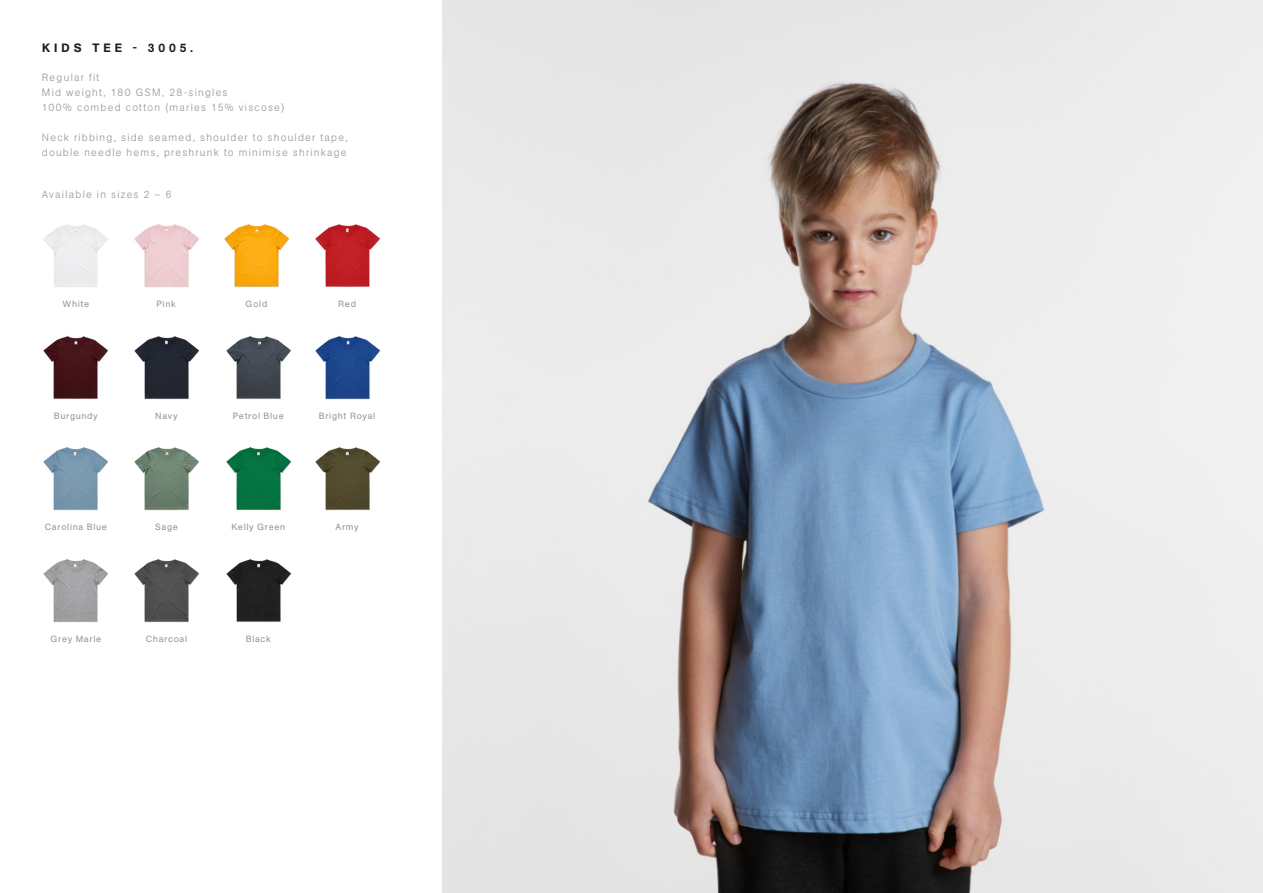
<style>
.page{position:relative;width:1263px;height:893px;background:#fff}
.page>*{position:absolute;margin:0;border:0;box-sizing:border-box;transform-origin:0 0}
.t1{font:500 12px "AG Book Pro";letter-spacing:.33em;color:#231f20}
.t2{font:300 10.5px/15px "AG Book Pro";letter-spacing:.115em;color:#939598}
.t3{font:9px "AG Book Pro";letter-spacing:.075em;color:#939598}
</style>
<div class="page">
<img style="left:442px;top:0;width:821px;height:893px">
<img style="left:134px;top:224px;width:65px;height:63px">
<img style="left:226px;top:336px;width:65px;height:63px">
<img style="left:226px;top:447px;width:66px;height:64px">
<img style="left:226px;top:559px;width:65px;height:63px">
<img style="left:43px;top:224px;width:65px;height:63px">
<img style="left:134px;top:336px;width:65px;height:64px">
<img style="left:134px;top:447px;width:65px;height:64px">
<img style="left:134px;top:559px;width:65px;height:64px">
<img style="left:43px;top:336px;width:65px;height:63px">
<img style="left:43px;top:447px;width:65px;height:64px">
<img style="left:43px;top:559px;width:65px;height:63px">
<img style="left:224px;top:224px;width:66px;height:63px">
<img style="left:315px;top:224px;width:65px;height:63px">
<img style="left:315px;top:336px;width:66px;height:64px">
<img style="left:315px;top:447px;width:65px;height:64px">
<p class="t1" style="left:42px;top:40px;width:153px">KIDS TEE - 3005.</p>
<p class="t2" style="left:42px;top:69px;width:244px">Regular fit<br>Mid weight, 180 GSM, 28-singles<br>100% combed cotton (marles 15% viscose)</p>
<p class="t2" style="left:42px;top:129px;width:307px">Neck ribbing, side seamed, shoulder to shoulder tape, double needle hems, preshrunk to minimise shrinkage</p>
<p class="t2" style="left:42px;top:187px;width:131px">Available in sizes 2 – 6</p>
<p class="t3" style="left:63px;top:298px;width:28px">White</p>
<p class="t3" style="left:156px;top:298px;width:21px">Pink</p>
<p class="t3" style="left:246px;top:298px;width:23px">Gold</p>
<p class="t3" style="left:338px;top:298px;width:19px">Red</p>
<p class="t3" style="left:54px;top:410px;width:45px">Burgundy</p>
<p class="t3" style="left:155px;top:410px;width:24px">Navy</p>
<p class="t3" style="left:233px;top:410px;width:52px">Petrol Blue</p>
<p class="t3" style="left:319px;top:410px;width:58px">Bright Royal</p>
<p class="t3" style="left:45px;top:521px;width:64px">Carolina Blue</p>
<p class="t3" style="left:155px;top:521px;width:24px">Sage</p>
<p class="t3" style="left:231px;top:521px;width:55px">Kelly Green</p>
<p class="t3" style="left:335px;top:521px;width:25px">Army</p>
<p class="t3" style="left:51px;top:633px;width:52px">Grey Marle</p>
<p class="t3" style="left:146px;top:633px;width:43px">Charcoal</p>
<p class="t3" style="left:246px;top:633px;width:27px">Black</p>
</div>
